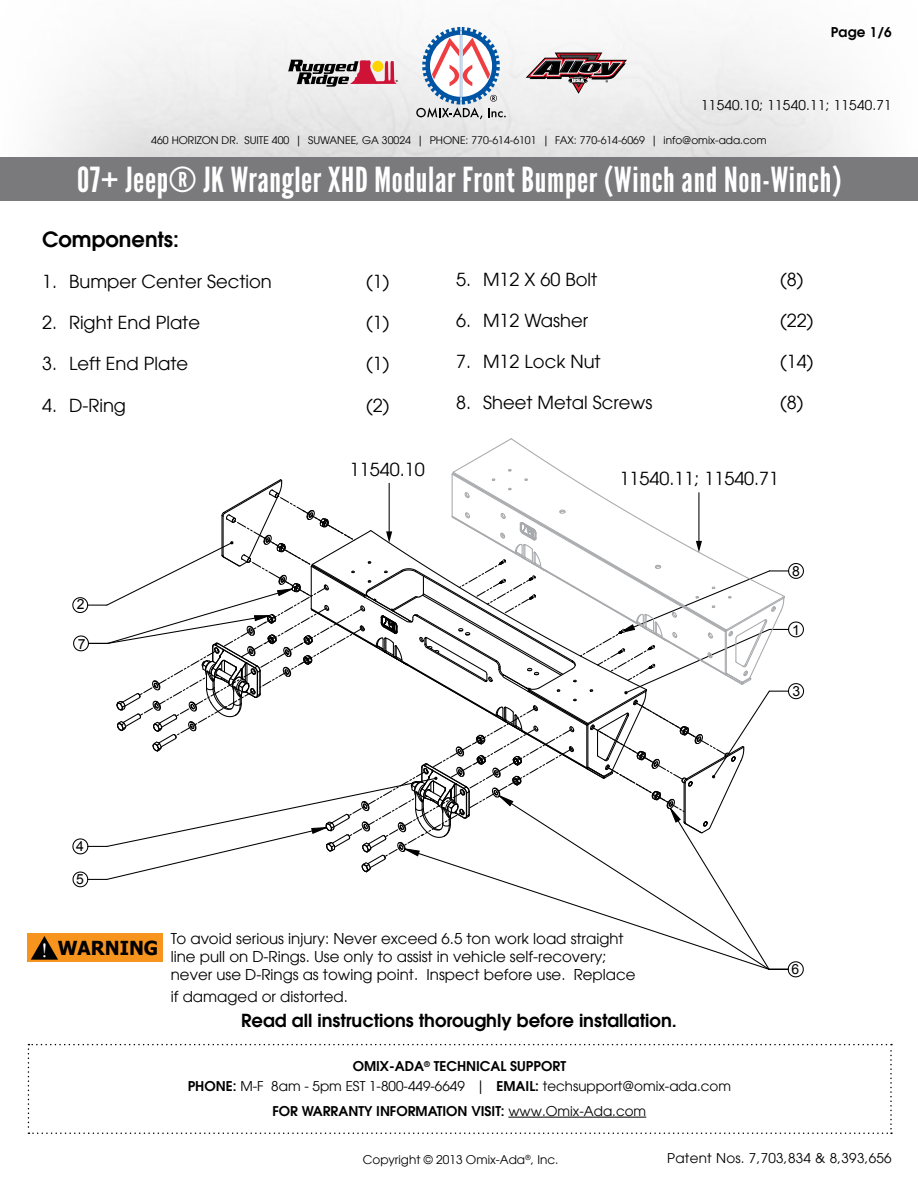
<style>
.page{position:relative;width:918px;height:1188px;background:#fff}
.page>*{position:absolute;margin:0;border:0;box-sizing:border-box;transform-origin:0 0}
.t1{font:34.5px "League Gothic";letter-spacing:.02em;color:#fff}
.t2{font:600 21px "Avant Garde LT";color:#000}
.t3{font:700 19.35px "Tahoma";color:#000}
.t4{font:18px "Avant Garde LT";color:#000}
.t5{font:600 18px "Avant Garde LT";color:#000}
.t6{font:15px/18px "Avant Garde LT";color:#000}
.t7{font:13.95px "Arial";color:#000}
.t8{font:13.5px/19.2px "Avant Garde LT";letter-spacing:.01em;color:#000;text-align:center}
.t9{font:600 13.5px "Avant Garde LT";color:#000}
.t10{font:12px "Avant Garde LT";color:#000}
.t11{font:10.5px "Avant Garde LT";color:#000}
.s1{font-weight:600}
.s2{font-weight:400}
</style>
<div class="page">
<svg style="left:416px;top:27px;width:90px;height:92px"></svg>
<svg style="left:526px;top:53px;width:101px;height:41px"></svg>
<svg style="left:288px;top:60px;width:110px;height:27px"></svg>
<div style="left:1px;top:157px;width:917px;height:44px;background:#7a797b"></div>
<svg style="left:28px;top:1044px;width:864px;height:90px"></svg>
<hr style="left:508px;top:1117px;width:138px;height:1px;background:#000">
<svg style="left:72px;top:438px;width:733px;height:540px"></svg>
<div style="left:28px;top:933px;width:135px;height:29px;background:#f7941e"></div>
<svg style="left:31px;top:936px;width:27px;height:24px"></svg>
<p class="t9" style="left:831px;top:23px;width:63px">Page 1/6</p>
<p class="t8" style="left:701px;top:95px;width:192px">11540.10; 11540.11; 11540.71</p>
<p class="t11" style="left:151px;top:134px;width:617px">460 HORIZON DR. SUITE 400 | SUWANEE, GA 30024 | PHONE: 770-614-6101 | FAX: 770-614-6069 | info@omix-ada.com</p>
<h1 class="t1" style="left:77px;top:160px;width:766px">07+ Jeep® JK Wrangler XHD Modular Front Bumper (Winch and Non-Winch)</h1>
<h2 class="t2" style="left:42px;top:225px;width:138px">Components:</h2>
<p class="t4" style="left:42px;top:271px;width:231px">1. Bumper Center Section</p>
<p class="t4" style="left:366px;top:271px;width:25px">(1)</p>
<p class="t4" style="left:42px;top:312px;width:160px">2. Right End Plate</p>
<p class="t4" style="left:366px;top:312px;width:25px">(1)</p>
<p class="t4" style="left:42px;top:353px;width:148px">3. Left End Plate</p>
<p class="t4" style="left:366px;top:353px;width:25px">(1)</p>
<p class="t4" style="left:42px;top:394px;width:85px">4. D-Ring</p>
<p class="t4" style="left:366px;top:394px;width:25px">(2)</p>
<p class="t7" style="left:77px;top:595px;width:9px">2</p>
<p class="t7" style="left:78px;top:635px;width:9px">7</p>
<p class="t4" style="left:350px;top:458px;width:76px">11540.10</p>
<p class="t4" style="left:456px;top:269px;width:143px">5. M12 X 60 Bolt</p>
<p class="t4" style="left:780px;top:269px;width:25px">(8)</p>
<p class="t4" style="left:456px;top:310px;width:134px">6. M12 Washer</p>
<p class="t4" style="left:780px;top:310px;width:35px">(22)</p>
<p class="t4" style="left:456px;top:351px;width:146px">7. M12 Lock Nut</p>
<p class="t4" style="left:780px;top:351px;width:35px">(14)</p>
<p class="t4" style="left:456px;top:392px;width:198px">8. Sheet Metal Screws</p>
<p class="t4" style="left:780px;top:392px;width:25px">(8)</p>
<p class="t4" style="left:620px;top:468px;width:161px">11540.11; 11540.71</p>
<p class="t7" style="left:792px;top:562px;width:9px">8</p>
<p class="t7" style="left:792px;top:621px;width:9px">1</p>
<p class="t7" style="left:793px;top:682px;width:9px">3</p>
<p class="t7" style="left:76px;top:837px;width:9px">4</p>
<p class="t7" style="left:76px;top:870px;width:9px">5</p>
<p class="t3" style="left:58px;top:935px;width:102px">WARNING</p>
<p class="t6" style="left:171px;top:930px;width:466px">To avoid serious injury: Never exceed 6.5 ton work load straight line pull on D-Rings. Use only to assist in vehicle self-recovery; never use D-Rings as towing point. Inspect before use. Replace</p>
<p class="t6" style="left:171px;top:987px;width:179px">if damaged or distorted.</p>
<p class="t5" style="left:241px;top:1009px;width:437px">Read all instructions thoroughly before installation.</p>
<p class="t8" style="left:188px;top:1057px;width:545px"><span class="s1">OMIX-ADA</span><sup>®</sup> <span class="s1">TECHNICAL SUPPORT<br>PHONE:</span> M-F 8am - 5pm EST 1-800-449-6649 | <span class="s1">EMAIL:</span> techsupport@omix-ada.com</p>
<p class="t9" style="left:272px;top:1102px;width:375px">FOR WARRANTY INFORMATION VISIT: <span class="s2">www.Omix-Ada.com</span></p>
<p class="t7" style="left:792px;top:960px;width:9px">6</p>
<p class="t10" style="left:363px;top:1153px;width:197px">Copyright © 2013 Omix-Ada<sup>®</sup>, Inc.</p>
<p class="t8" style="left:667px;top:1149px;width:226px">Patent Nos. 7,703,834 &amp; 8,393,656</p>
</div>
